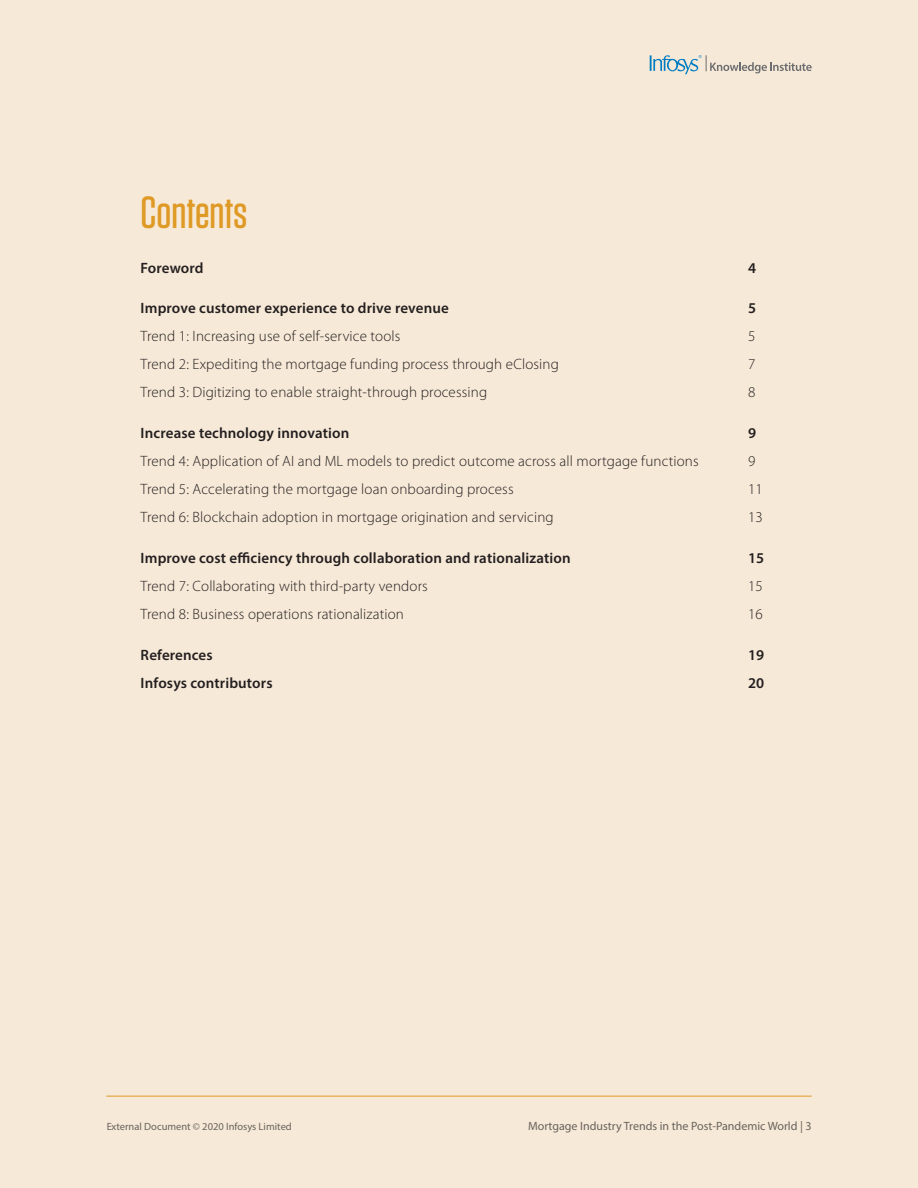
<style>
.page{position:relative;width:918px;height:1188px;background:#f7e9d7}
.page>*{position:absolute;margin:0;border:0;box-sizing:border-box;transform-origin:0 0}
.t1{font:500 45px "Tungsten";color:#df9a25}
.t2{font:300 15px "Myriad Pro";letter-spacing:.01em;color:#231f20}
.t3{font:600 15px "Myriad Pro";letter-spacing:.01em;color:#231f20}
.t4{font:12px "Myriad Pro";color:#6c6d70}
.t5{font:10.5px "Myriad Pro";color:#6c6d70}
</style>
<div class="page">
<svg style="left:650px;top:55px;width:162px;height:19px"></svg>
<hr style="left:106px;top:1096px;width:706px;height:1px;background:#df9a25">
<h1 class="t1" style="left:141px;top:188px;width:108px">Contents</h1>
<p class="t3" style="left:141px;top:258px;width:65px">Foreword</p>
<p class="t3" style="left:748px;top:258px;width:10px">4</p>
<p class="t3" style="left:141px;top:299px;width:310px">Improve customer experience to drive revenue</p>
<p class="t3" style="left:748px;top:299px;width:10px">5</p>
<p class="t2" style="left:141px;top:328px;width:261px">Trend 1: Increasing use of self-service tools</p>
<p class="t2" style="left:748px;top:328px;width:9px">5</p>
<p class="t2" style="left:141px;top:356px;width:420px">Trend 2: Expediting the mortgage funding process through eClosing</p>
<p class="t2" style="left:748px;top:356px;width:9px">7</p>
<p class="t2" style="left:141px;top:384px;width:348px">Trend 3: Digitizing to enable straight-through processing</p>
<p class="t2" style="left:748px;top:384px;width:9px">8</p>
<p class="t3" style="left:141px;top:424px;width:210px">Increase technology innovation</p>
<p class="t3" style="left:748px;top:424px;width:10px">9</p>
<p class="t2" style="left:141px;top:453px;width:560px">Trend 4: Application of AI and ML models to predict outcome across all mortgage functions</p>
<p class="t2" style="left:748px;top:453px;width:9px">9</p>
<p class="t2" style="left:141px;top:481px;width:375px">Trend 5: Accelerating the mortgage loan onboarding process</p>
<p class="t2" style="left:748px;top:481px;width:16px">11</p>
<p class="t2" style="left:141px;top:509px;width:415px">Trend 6: Blockchain adoption in mortgage origination and servicing</p>
<p class="t2" style="left:748px;top:509px;width:16px">13</p>
<p class="t3" style="left:141px;top:548px;width:432px">Improve cost efficiency through collaboration and rationalization</p>
<p class="t3" style="left:748px;top:548px;width:18px">15</p>
<p class="t2" style="left:141px;top:578px;width:289px">Trend 7: Collaborating with third-party vendors</p>
<p class="t2" style="left:748px;top:578px;width:16px">15</p>
<p class="t2" style="left:141px;top:606px;width:265px">Trend 8: Business operations rationalization</p>
<p class="t2" style="left:748px;top:606px;width:16px">16</p>
<p class="t3" style="left:141px;top:645px;width:74px">References</p>
<p class="t3" style="left:748px;top:645px;width:18px">19</p>
<p class="t3" style="left:141px;top:673px;width:134px">Infosys contributors</p>
<p class="t3" style="left:748px;top:673px;width:18px">20</p>
<p class="t5" style="left:106px;top:1120px;width:187px">External Document © 2020 Infosys Limited</p>
<p class="t4" style="left:528px;top:1119px;width:285px">Mortgage Industry Trends in the Post-Pandemic World | 3</p>
</div>
